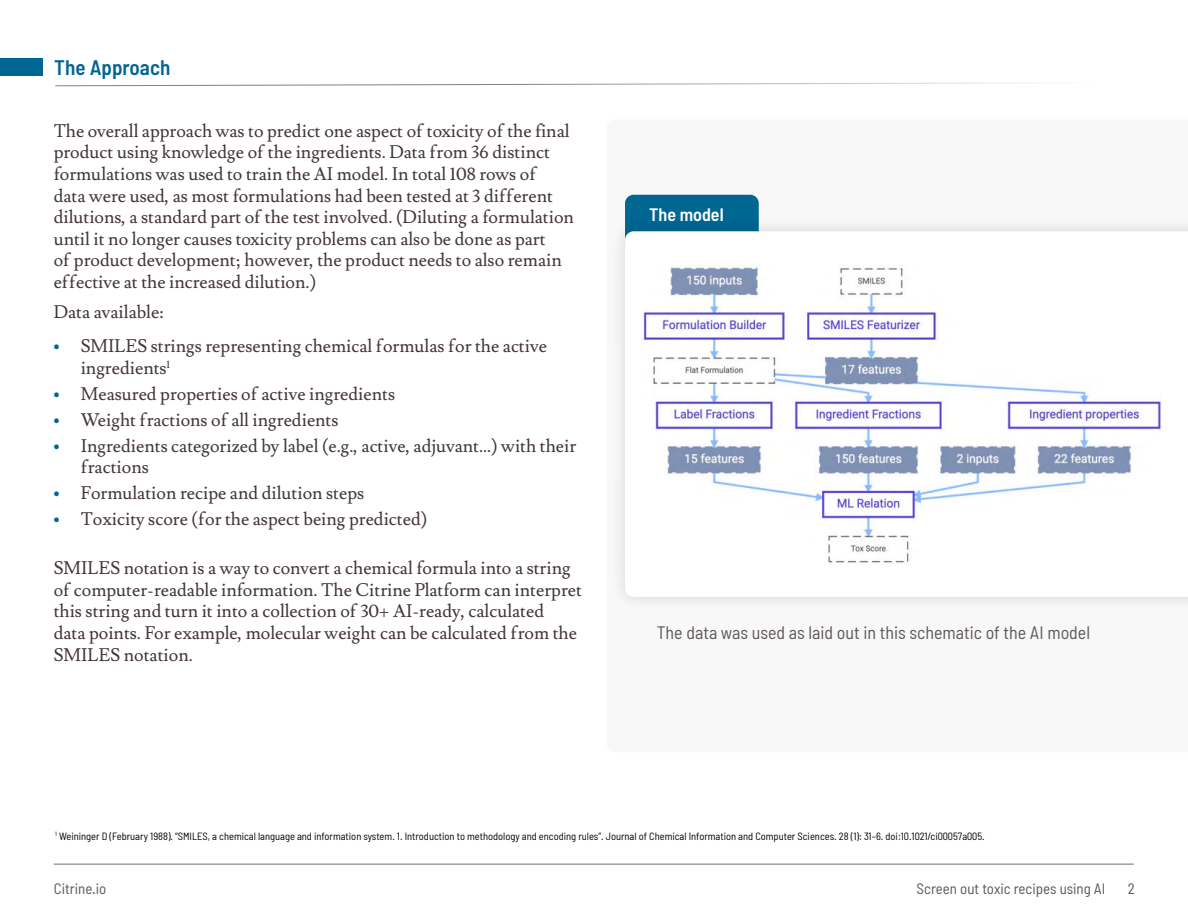
<style>
.page{position:relative;width:1188px;height:918px;background:#fff}
.page>*{position:absolute;margin:0;border:0;box-sizing:border-box;transform-origin:0 0}
.t1{font:600 semi-condensed 21px "Barlow";color:#006692}
.t2{font:18px/21.6px "Lusitana";color:#433636}
.t3{font:semi-condensed 18px "Barlow";color:#5e5757}
.t4{font:600 semi-condensed 18px "Barlow";color:#fff}
.t5{font:semi-condensed 15px "Barlow";color:#575756}
.t6{font:semi-condensed 10.5px "Barlow";color:#000}
.s1{font-family:"Barlow";font-weight:700;font-stretch:semi-condensed;color:#006692}
</style>
<div class="page">
<hr style="left:54px;top:864px;width:1080px;height:1px;background:#707070">
<div style="left:625px;top:195px;width:134px;height:56px;background:#006692;border-radius:9px"></div>
<div style="left:611px;top:217px;width:577px;height:394px;background:#000;opacity:.14"></div>
<svg style="left:625px;top:231px;width:563px;height:366px"></svg>
<img style="left:642px;top:264px;width:519px;height:302px">
<svg style="left:55px;top:82px;width:953px;height:4px"></svg>
<div style="left:0;top:58px;width:43px;height:17px;background:#006692"></div>
<p class="t1" style="left:54px;top:60px;width:118px">The Approach</p>
<p class="t2" style="left:54px;top:121px;width:522px">The overall approach was to predict one aspect of toxicity of the final product using knowledge of the ingredients. Data from 36 distinct formulations was used to train the AI model. In total 108 rows of<br>data were used, as most formulations had been tested at 3 different dilutions, a standard part of the test involved. (Diluting a formulation until it no longer causes toxicity problems can also be done as part<br>of product development; however, the product needs to also remain effective at the increased dilution.)</p>
<p class="t2" style="left:54px;top:303px;width:111px">Data available:</p>
<p class="t2" style="left:81px;top:336px;width:468px;text-indent:-27px"><span class="s1">•</span> SMILES strings representing chemical formulas for the active ingredients<sup>1</sup></p>
<p class="t2" style="left:54px;top:384px;width:343px"><span class="s1">•</span> Measured properties of active ingredients</p>
<p class="t2" style="left:54px;top:410px;width:286px"><span class="s1">•</span> Weight fractions of all ingredients</p>
<p class="t2" style="left:81px;top:436px;width:497px;text-indent:-27px"><span class="s1">•</span> Ingredients categorized by label (e.g., active, adjuvant…) with their fractions</p>
<p class="t2" style="left:54px;top:484px;width:312px"><span class="s1">•</span> Formulation recipe and dilution steps</p>
<p class="t2" style="left:54px;top:509px;width:375px"><span class="s1">•</span> Toxicity score (for the aspect being predicted)</p>
<p class="t2" style="left:54px;top:559px;width:530px">SMILES notation is a way to convert a chemical formula into a string of computer-readable information. The Citrine Platform can interpret this string and turn it into a collection of 30+ AI-ready, calculated<br>data points. For example, molecular weight can be calculated from the SMILES notation.</p>
<p class="t4" style="left:649px;top:208px;width:76px">The model</p>
<p class="t3" style="left:657px;top:625px;width:435px">The data was used as laid out in this schematic of the AI model</p>
<p class="t6" style="left:55px;top:832px;width:931px"><sup>1</sup> Weininger D (February 1988). “SMILES, a chemical language and information system. 1. Introduction to methodology and encoding rules”. Journal of Chemical Information and Computer Sciences. 28 (1): 31–6. doi:10.1021/ci00057a005.</p>
<p class="t5" style="left:54px;top:883px;width:54px">Citrine.io</p>
<p class="t5" style="left:917px;top:882px;width:190px">Screen out toxic recipes using AI</p>
<p class="t5" style="left:1128px;top:882px;width:9px">2</p>
</div>
